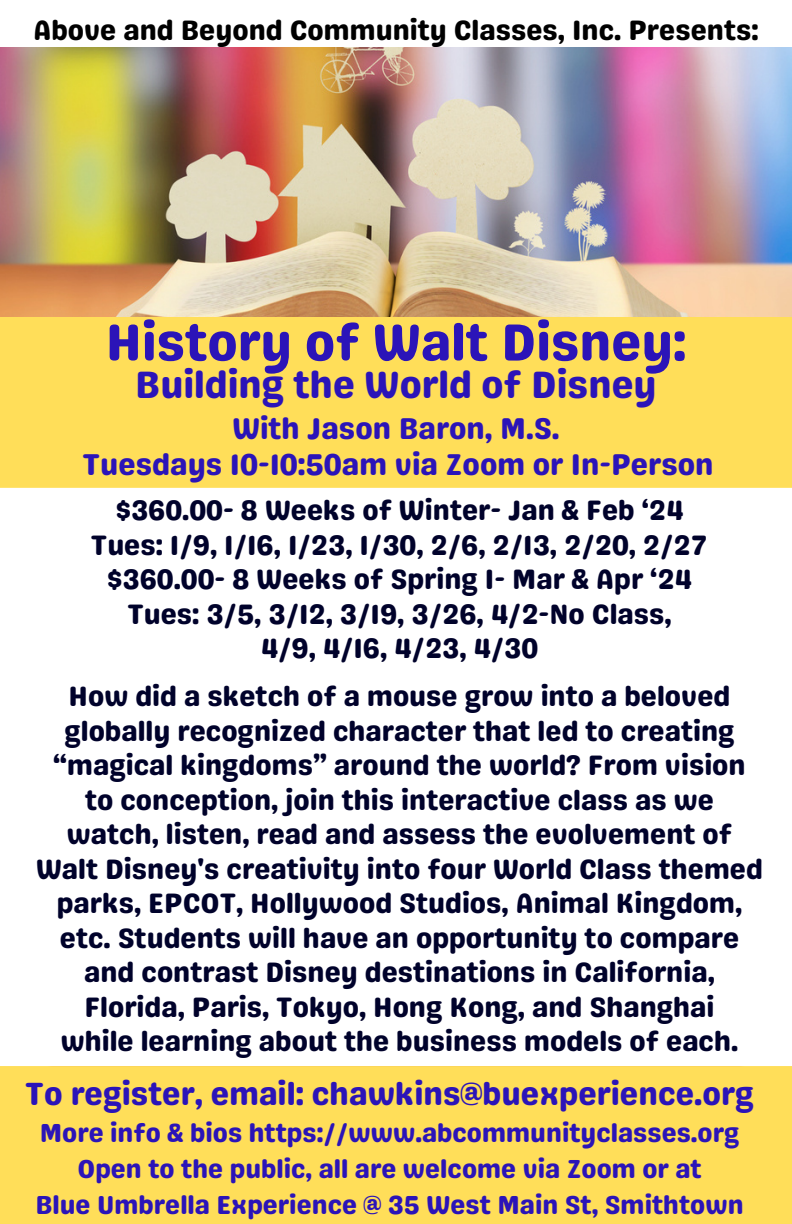
<style>
.page{position:relative;width:792px;height:1224px;background:#fff}
.page>*{position:absolute;margin:0;border:0;box-sizing:border-box;transform-origin:0 0}
.t1{font:52px "Genty Sans";color:#2b14b8}
.t2{font:38px "Genty Sans";color:#2b14b8}
.t3{font:32px "Genty Sans";color:#2b14b8}
.t4{font:30px "Genty Sans";color:#2b14b8}
.t5{font:28px/34.4px "Genty Sans";color:#00022b;text-align:center}
.t6{font:28px "Genty Sans";color:#000}
.t7{font:26px "Genty Sans";color:#2b14b8}
</style>
<div class="page">
<div style="left:0;top:316px;width:792px;height:172px;background:#ffde59"></div>
<div style="left:0;top:1066px;width:792px;height:158px;background:#ffde59"></div>
<img style="left:0;top:48px;width:792px;height:268px">
<p class="t6" style="left:33px;top:13px;width:727px">Above and Beyond Community Classes, Inc. Presents:</p>
<p class="t1" style="left:106px;top:311px;width:582px">History of Walt Disney:</p>
<p class="t2" style="left:135px;top:362px;width:523px">Building the World of Disney</p>
<p class="t4" style="left:232px;top:410px;width:329px">With Jason Baron, M.S.</p>
<p class="t4" style="left:83px;top:446px;width:633px">Tuesdays 10-10:50am via Zoom or In-Person</p>
<p class="t5" style="left:116px;top:493px;width:569px">$360.00- 8 Weeks of Winter- Jan &amp; Feb ‘24</p>
<p class="t5" style="left:91px;top:528px;width:619px">Tues: 1/9, 1/16, 1/23, 1/30, 2/6, 2/13, 2/20, 2/27</p>
<p class="t5" style="left:107px;top:562px;width:586px">$360.00- 8 Weeks of Spring I- Mar &amp; Apr ‘24</p>
<p class="t5" style="left:127px;top:597px;width:546px">Tues: 3/5, 3/12, 3/19, 3/26, 4/2-No Class,</p>
<p class="t5" style="left:261px;top:631px;width:279px">4/9, 4/16, 4/23, 4/30</p>
<p class="t5" style="left:53px;top:679px;width:694px">How did a sketch of a mouse grow into a beloved globally recognized character that led to creating “magical kingdoms” around the world? From vision</p>
<p class="t5" style="left:85px;top:783px;width:630px">to conception, join this interactive class as we</p>
<p class="t5" style="left:67px;top:817px;width:667px">watch, listen, read and assess the evolvement of</p>
<p class="t5" style="left:36px;top:852px;width:729px">Walt Disney's creativity into four World Class themed</p>
<p class="t5" style="left:57px;top:886px;width:687px">parks, EPCOT, Hollywood Studios, Animal Kingdom,</p>
<p class="t5" style="left:60px;top:921px;width:681px">etc. Students will have an opportunity to compare</p>
<p class="t5" style="left:84px;top:955px;width:632px">and contrast Disney destinations in California,</p>
<p class="t5" style="left:85px;top:990px;width:631px">Florida, Paris, Tokyo, Hong Kong, and Shanghai</p>
<p class="t5" style="left:61px;top:1024px;width:679px">while learning about the business models of each.</p>
<p class="t3" style="left:25px;top:1074px;width:730px">To register, email: chawkins@buexperience.org</p>
<p class="t7" style="left:40px;top:1118px;width:701px">More info &amp; bios https://www.abcommunityclasses.org</p>
<p class="t7" style="left:77px;top:1154px;width:626px">Open to the public, all are welcome via Zoom or at</p>
<p class="t7" style="left:35px;top:1190px;width:710px">Blue Umbrella Experience @ 35 West Main St, Smithtown</p>
</div>
